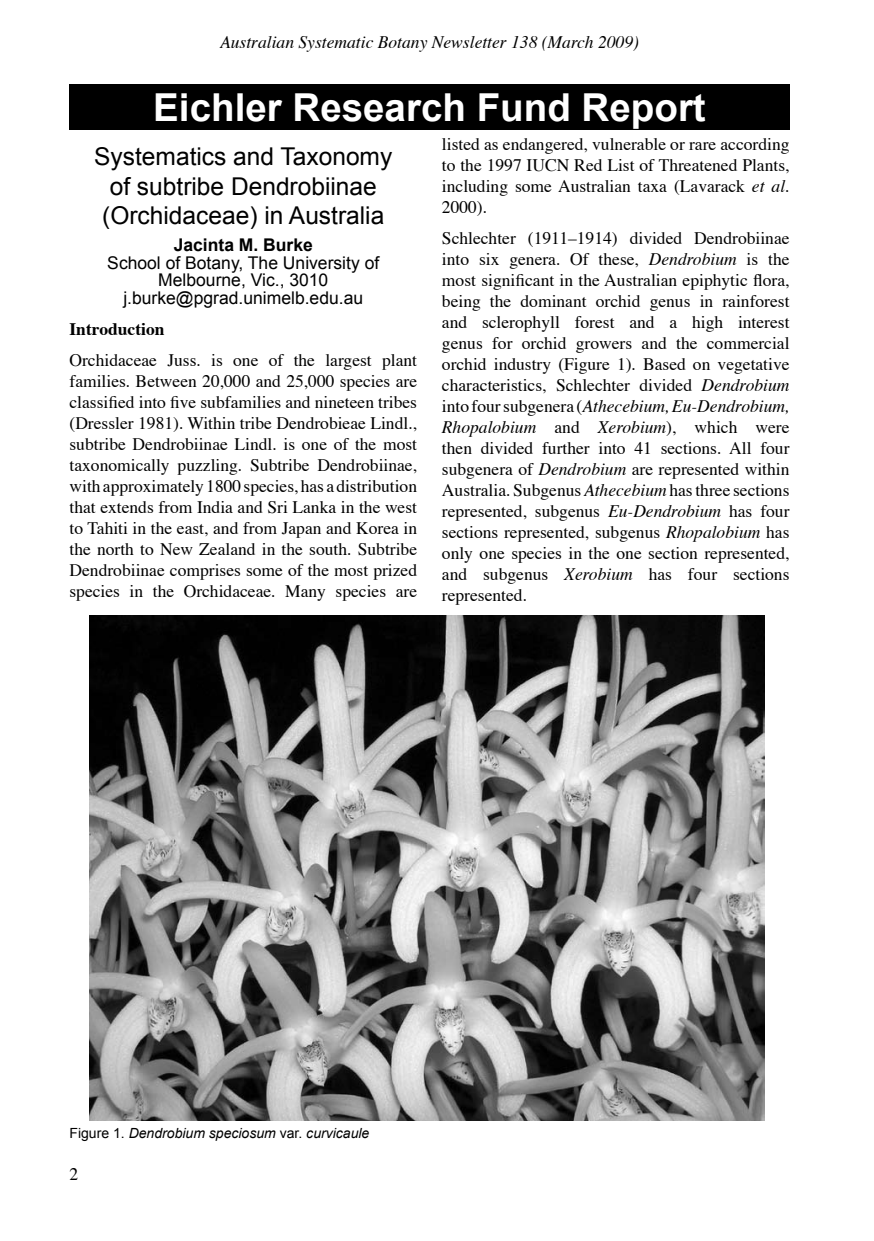
<style>
.page{position:relative;width:874px;height:1241px;background:#fff}
.page>*{position:absolute;margin:0;border:0;box-sizing:border-box;transform-origin:0 0}
.t1{font:700 38.5px "Arial";color:#fff}
.t2{font:24.5px/29.4px "Arial";color:#000;text-align:center}
.t3{font:17.5px/21px "Times";color:#000;text-align:justify}
.t4{font:17.5px/17.5px "Arial";color:#000;text-align:center}
.t5{font:italic 17.5px "Times";color:#000}
.t6{font:700 17.5px "Arial";color:#000}
.t7{font:700 17.5px "Times";color:#000}
.t8{font:italic 14px "Arial";color:#000}
.s1{font-style:italic}
.s2{font-style:normal}
</style>
<div class="page">
<img style="left:89px;top:616px;width:674px;height:503px">
<div style="left:69px;top:84px;width:720px;height:45px;background:#000"></div>
<p class="t5" style="left:220px;top:26px;width:420px">Australian Systematic Botany Newsletter 138 (March 2009)</p>
<h1 class="t1" style="left:153px;top:82px;width:553px">Eichler Research Fund Report</h1>
<h2 class="t2" style="left:94px;top:142px;width:299px">Systematics and Taxonomy of subtribe Dendrobiinae (Orchidaceae) in Australia</h2>
<p class="t6" style="left:174px;top:234px;width:141px">Jacinta M. Burke</p>
<p class="t4" style="left:107px;top:254px;width:273px">School of Botany, The University of<br>Melbourne, Vic., 3010 j.burke@pgrad.unimelb.edu.au</p>
<p class="t7" style="left:69px;top:312px;width:96px">Introduction</p>
<p class="t3" style="left:69px;top:348px;width:349px">Orchidaceae Juss. is one of the largest plant families. Between 20,000 and 25,000 species are classified into five subfamilies and nineteen tribes (Dressler 1981). Within tribe Dendrobieae Lindl., subtribe Dendrobiinae Lindl. is one of the most taxonomically puzzling. Subtribe Dendrobiinae, with approximately 1800 species, has a distribution that extends from India and Sri Lanka in the west to Tahiti in the east, and from Japan and Korea in the north to New Zealand in the south. Subtribe Dendrobiinae comprises some of the most prized species in the Orchidaceae. Many species are</p>
<p class="t3" style="left:441px;top:132px;width:349px">listed as endangered, vulnerable or rare according to the 1997 IUCN Red List of Threatened Plants, including some Australian taxa (Lavarack <span class="s1">et al</span>.<br>2000).</p>
<p class="t3" style="left:441px;top:226px;width:349px">Schlechter (1911–1914) divided Dendrobiinae into six genera. Of these, <span class="s1">Dendrobium</span> is the most significant in the Australian epiphytic flora, being the dominant orchid genus in rainforest and sclerophyll forest and a high interest genus for orchid growers and the commercial orchid industry (Figure 1). Based on vegetative characteristics, Schlechter divided <span class="s1">Dendrobium </span>into four subgenera (<span class="s1">Athecebium, Eu-Dendrobium, Rhopalobium</span> and <span class="s1">Xerobium</span>), which were then divided further into 41 sections. All four subgenera of <span class="s1">Dendrobium</span> are represented within Australia. Subgenus <span class="s1">Athecebium</span> has three sections represented, subgenus <span class="s1">Eu-Dendrobium</span> has four sections represented, subgenus <span class="s1">Rhopalobium</span> has only one species in the one section represented, and subgenus <span class="s1">Xerobium</span> has four sections represented.</p>
<p class="t8" style="left:69px;top:1123px;width:301px"><span class="s2">Figure 1.</span> Dendrobium speciosum <span class="s2">var.</span> curvicaule</p>
<p class="t3" style="left:69px;top:1161px;width:10px">2</p>
</div>
